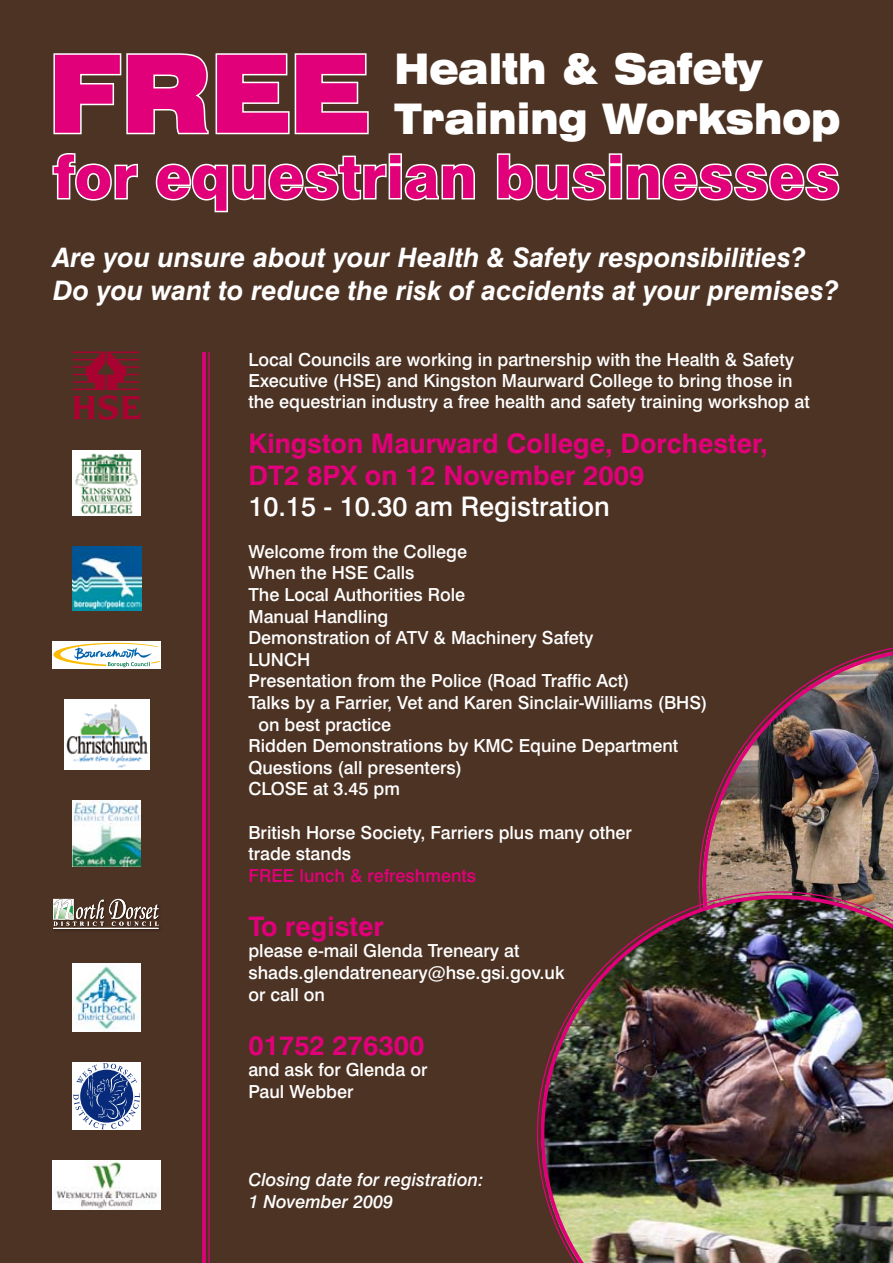
<style>
.page{position:relative;width:893px;height:1263px;background:#4d3324}
.page>*{position:absolute;margin:0;border:0;box-sizing:border-box;transform-origin:0 0}
.t1{font:900 expanded 108px "Swiss 721 BT";color:#e2007a;scale:.83 1}
.t2{font:800 60px "Swiss 721 BT";color:#e2007a}
.t3{font:900 expanded 42.15px/49.5px "Swiss 721 BT";color:#fff;scale:.8 1}
.t4{font:700 27px/31.5px "Swiss 721 BT";color:#e2007a}
.t5{font:500 27px "Swiss 721 BT";color:#fff}
.t6{font:italic 700 26.85px/32.2px "Swiss 721 BT";color:#fff}
.t7{font:500 18px/21.6px "Swiss 721 BT";color:#fff}
.t8{font:italic 500 18px/21.6px "Swiss 721 BT";color:#fff}
.t9{font:500 18px "Swiss 721 BT";color:#e2007a}
</style>
<div class="page">
<img style="left:702px;top:647px;width:191px;height:244px">
<svg style="left:537px;top:891px;width:356px;height:286px"></svg>
<img style="left:541px;top:895px;width:352px;height:368px">
<svg style="left:53px;top:53px;width:316px;height:82px"></svg>
<svg style="left:52px;top:153px;width:86px;height:48px"></svg>
<svg style="left:155px;top:153px;width:320px;height:60px"></svg>
<svg style="left:496px;top:153px;width:344px;height:48px"></svg>
<div style="left:52px;top:641px;width:109px;height:28px;background:#fff"></div>
<svg style="left:53px;top:643px;width:107px;height:24px"></svg>
<img style="left:72px;top:546px;width:69px;height:65px">
<img style="left:64px;top:699px;width:85px;height:71px">
<img style="left:73px;top:800px;width:68px;height:66px">
<svg style="left:73px;top:351px;width:68px;height:69px"></svg>
<img style="left:53px;top:898px;width:107px;height:33px">
<svg style="left:53px;top:899px;width:106px;height:30px"></svg>
<div style="left:73px;top:1062px;width:68px;height:68px;background:#fff"></div>
<svg style="left:73px;top:1063px;width:67px;height:66px"></svg>
<img style="left:53px;top:1161px;width:108px;height:49px">
<hr style="left:208px;top:352px;width:2px;height:911px;background:#e2007a">
<svg style="left:202px;top:352px;width:4px;height:911px;background:#d80374"></svg>
<img style="left:72px;top:963px;width:69px;height:68px">
<img style="left:73px;top:451px;width:68px;height:65px">
<h3 class="t3" style="left:394px;top:44px;width:559px">Health &amp; Safety<br>Training Workshop</h3>
<h1 class="t1" style="left:48px;top:29px;width:387px">FREE</h1>
<h2 class="t2" style="left:53px;top:140px;width:788px">for equestrian businesses</h2>
<h3 class="t6" style="left:53px;top:242px;width:787px">Are you unsure about your Health &amp; Safety responsibilities?<br>Do you want to reduce the risk of accidents at your premises?</h3>
<p class="t7" style="left:248px;top:349px;width:563px;line-height:21px">Local Councils are working in partnership with the Health &amp; Safety<br>Executive (HSE) and Kingston Maurward College to bring those in the equestrian industry a free health and safety training workshop at</p>
<h3 class="t4" style="left:248px;top:428px;width:521px">Kingston Maurward College, Dorchester,<br>DT2 8PX on 12 November 2009</h3>
<h3 class="t5" style="left:248px;top:490px;width:363px">10.15 - 10.30 am Registration</h3>
<p class="t7" style="left:248px;top:540px;width:220px">Welcome from the College</p>
<p class="t7" style="left:248px;top:562px;width:168px">When the HSE Calls</p>
<p class="t7" style="left:248px;top:584px;width:218px">The Local Authorities Role</p>
<p class="t7" style="left:248px;top:605px;width:141px">Manual Handling</p>
<p class="t7" style="left:248px;top:627px;width:347px">Demonstration of ATV &amp; Machinery Safety</p>
<p class="t7" style="left:248px;top:648px;width:63px">LUNCH</p>
<p class="t7" style="left:248px;top:670px;width:383px">Presentation from the Police (Road Traffic Act)</p>
<p class="t7" style="left:248px;top:692px;width:461px">Talks by a Farrier, Vet and Karen Sinclair-Williams (BHS)</p>
<p class="t7" style="left:258px;top:713px;width:134px">on best practice</p>
<p class="t7" style="left:248px;top:735px;width:431px">Ridden Demonstrations by KMC Equine Department</p>
<p class="t7" style="left:248px;top:756px;width:215px">Questions (all presenters)</p>
<p class="t7" style="left:248px;top:778px;width:153px">CLOSE at 3.45 pm</p>
<p class="t7" style="left:248px;top:821px;width:385px">British Horse Society, Farriers plus many other trade stands</p>
<p class="t9" style="left:248px;top:864px;width:229px">FREE lunch &amp; refreshments</p>
<h3 class="t4" style="left:248px;top:910px;width:137px">To register</h3>
<p class="t7" style="left:248px;top:940px;width:318px">please e-mail Glenda Treneary at shads.glendatreneary@hse.gsi.gov.uk or call on</p>
<h3 class="t4" style="left:248px;top:1029px;width:178px">01752 276300</h3>
<p class="t7" style="left:248px;top:1059px;width:181px">and ask for Glenda or<br>Paul Webber</p>
<p class="t8" style="left:248px;top:1169px;width:237px">Closing date for registration:<br>1 November 2009</p>
</div>
